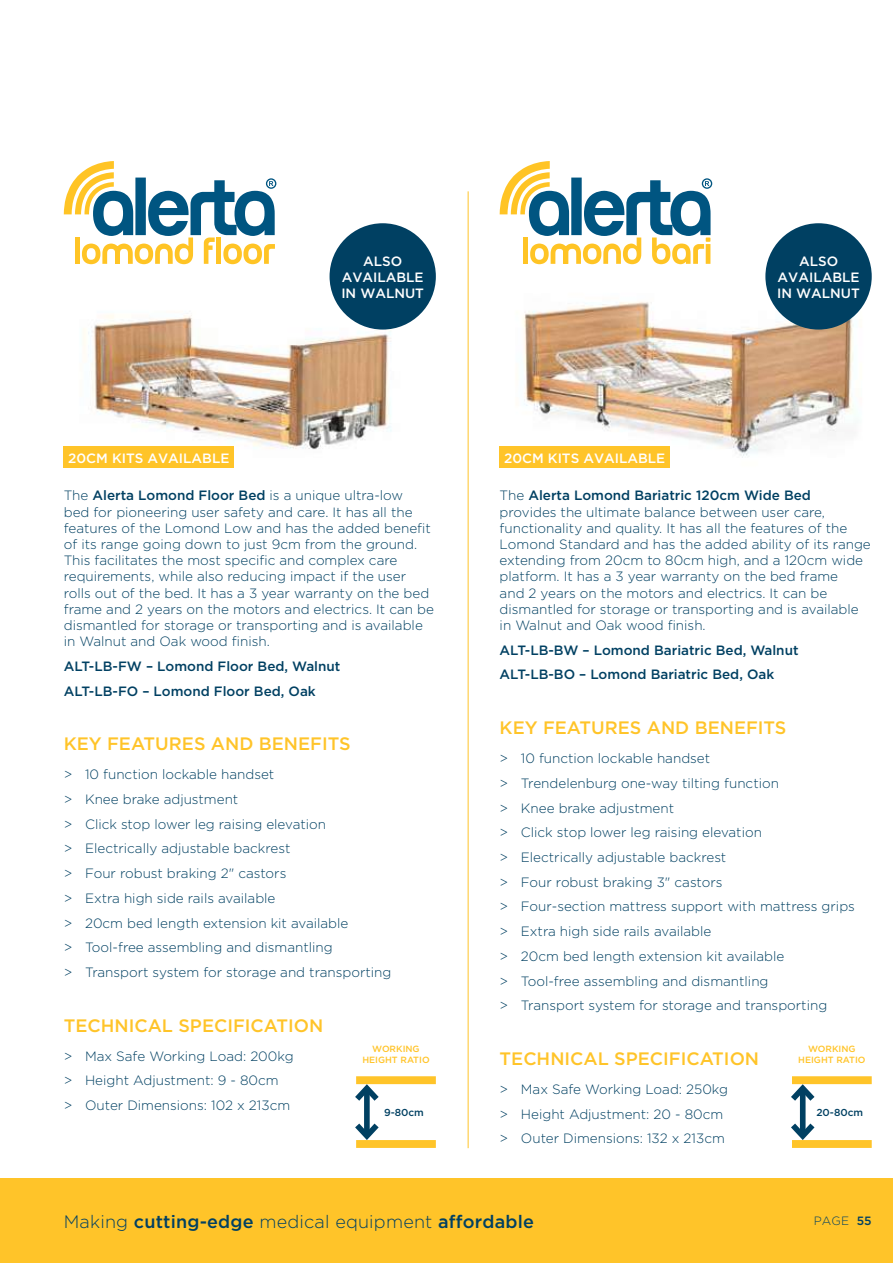
<style>
.page{position:relative;width:893px;height:1263px;background:#fff}
.page>*{position:absolute;margin:0;border:0;box-sizing:border-box;transform-origin:0 0}
.t1{font:500 18px "Gotham";color:#ffc429}
.t2{font:300 18px "Gotham";letter-spacing:.01em;color:#004062}
.t3{font:300 13.5px/24.8px "Gotham";color:#004062}
.t4{font:500 13.5px/24.8px "Gotham";color:#004062}
.t5{font:500 13.5px/16.2px "Gotham";color:#fff;text-align:center}
.t6{font:300 12px "Gotham";color:#004062}
.t7{font:500 10.2px "Gotham";color:#004062}
.t8{font:500 9px/10.8px "Gotham";color:#ffc429;text-align:center}
.s1{font-weight:500}
</style>
<div class="page">
<div style="left:0;top:1178px;width:893px;height:85px;background:#ffc429"></div>
<img style="left:522px;top:284px;width:350px;height:174px">
<img style="left:83px;top:276px;width:353px;height:174px">
<hr style="left:468px;top:191px;width:1px;height:957px;background:#ffc429">
<div style="left:330px;top:223px;width:106px;height:107px;background:#004062;border-radius:50%"></div>
<div style="left:765px;top:223px;width:107px;height:107px;background:#004062;border-radius:50%"></div>
<div style="left:64px;top:446px;width:170px;height:22px;background:#ffc429"></div>
<div style="left:500px;top:446px;width:170px;height:22px;background:#ffc429"></div>
<div style="left:356px;top:1076px;width:80px;height:8px;background:#ffc429"></div>
<div style="left:356px;top:1140px;width:80px;height:8px;background:#ffc429"></div>
<div style="left:364px;top:1088px;width:6px;height:48px;background:#004062"></div>
<svg style="left:355px;top:1080px;width:30px;height:27px"></svg>
<svg style="left:355px;top:1117px;width:24px;height:27px"></svg>
<div style="left:792px;top:1076px;width:80px;height:8px;background:#ffc429"></div>
<div style="left:792px;top:1140px;width:80px;height:8px;background:#ffc429"></div>
<div style="left:800px;top:1088px;width:5px;height:48px;background:#004062"></div>
<svg style="left:791px;top:1084px;width:29px;height:23px"></svg>
<svg style="left:791px;top:1117px;width:24px;height:24px"></svg>
<div style="left:266px;top:178px;width:10px;height:11px;border:1px solid #005581;border-radius:50%"></div>
<svg style="left:64px;top:161px;width:211px;height:103px"></svg>
<div style="left:702px;top:178px;width:10px;height:11px;border:1px solid #005581;border-radius:50%"></div>
<svg style="left:500px;top:161px;width:210px;height:103px"></svg>
<p class="t5" style="left:341px;top:253px;width:84px">ALSO<br>AVAILABLE<br>IN WALNUT</p>
<p class="t5" style="left:777px;top:253px;width:84px">ALSO<br>AVAILABLE<br>IN WALNUT</p>
<p class="t5" style="left:68px;top:450px;width:163px">20CM KITS AVAILABLE</p>
<p class="t5" style="left:504px;top:450px;width:163px">20CM KITS AVAILABLE</p>
<p class="t3" style="left:64px;top:487px;width:372px;line-height:16.2px">The <span class="s1">Alerta Lomond Floor Bed</span> is a unique ultra-low<br>bed for pioneering user safety and care. It has all the features of the Lomond Low and has the added benefit of its range going down to just 9cm from the ground.<br>This facilitates the most specific and complex care requirements, while also reducing impact if the user rolls out of the bed. It has a 3 year warranty on the bed frame and 2 years on the motors and electrics. It can be dismantled for storage or transporting and is available in Walnut and Oak wood finish.</p>
<p class="t4" style="left:64px;top:653px;width:278px">ALT-LB-FW – Lomond Floor Bed, Walnut<br>ALT-LB-FO – Lomond Floor Bed, Oak</p>
<h1 class="t1" style="left:64px;top:734px;width:288px">KEY FEATURES AND BENEFITS</h1>
<p class="t3" style="left:64px;top:762px;width:329px">&gt; 10 function lockable handset<br>&gt; Knee brake adjustment<br>&gt; Click stop lower leg raising elevation<br>&gt; Electrically adjustable backrest<br>&gt; Four robust braking 2" castors<br>&gt; Extra high side rails available<br>&gt; 20cm bed length extension kit available<br>&gt; Tool-free assembling and dismantling<br>&gt; Transport system for storage and transporting</p>
<h1 class="t1" style="left:64px;top:1015px;width:261px">TECHNICAL SPECIFICATION</h1>
<p class="t3" style="left:64px;top:1043px;width:231px">&gt; Max Safe Working Load: 200kg &gt; Height Adjustment: 9 - 80cm<br>&gt; Outer Dimensions: 102 x 213cm</p>
<p class="t8" style="left:362px;top:1043px;width:69px">WORKING<br>HEIGHT RATIO</p>
<p class="t7" style="left:384px;top:1107px;width:41px">9-80cm</p>
<p class="t3" style="left:500px;top:487px;width:373px;line-height:16.2px">The <span class="s1">Alerta Lomond Bariatric 120cm Wide Bed </span>provides the ultimate balance between user care, functionality and quality. It has all the features of the Lomond Standard and has the added ability of its range extending from 20cm to 80cm high, and a 120cm wide platform. It has a 3 year warranty on the bed frame<br>and 2 years on the motors and electrics. It can be dismantled for storage or transporting and is available in Walnut and Oak wood finish.</p>
<p class="t4" style="left:500px;top:637px;width:300px">ALT-LB-BW – Lomond Bariatric Bed, Walnut<br>ALT-LB-BO – Lomond Bariatric Bed, Oak</p>
<h1 class="t1" style="left:500px;top:717px;width:288px">KEY FEATURES AND BENEFITS</h1>
<p class="t3" style="left:500px;top:746px;width:357px">&gt; 10 function lockable handset<br>&gt; Trendelenburg one-way tilting function<br>&gt; Knee brake adjustment<br>&gt; Click stop lower leg raising elevation<br>&gt; Electrically adjustable backrest<br>&gt; Four robust braking 3" castors<br>&gt; Four-section mattress support with mattress grips &gt; Extra high side rails available<br>&gt; 20cm bed length extension kit available<br>&gt; Tool-free assembling and dismantling<br>&gt; Transport system for storage and transporting</p>
<h1 class="t1" style="left:500px;top:1048px;width:261px">TECHNICAL SPECIFICATION</h1>
<p class="t3" style="left:500px;top:1077px;width:230px">&gt; Max Safe Working Load: 250kg &gt; Height Adjustment: 20 - 80cm &gt; Outer Dimensions: 132 x 213cm</p>
<p class="t8" style="left:798px;top:1043px;width:69px">WORKING<br>HEIGHT RATIO</p>
<p class="t7" style="left:816px;top:1107px;width:48px">20-80cm</p>
<h1 class="t2" style="left:64px;top:1212px;width:472px">Making <span class="s1">cutting-edge</span> medical equipment <span class="s1">affordable</span></h1>
<p class="t6" style="left:814px;top:1215px;width:59px">PAGE <span class="s1">55</span></p>
</div>
